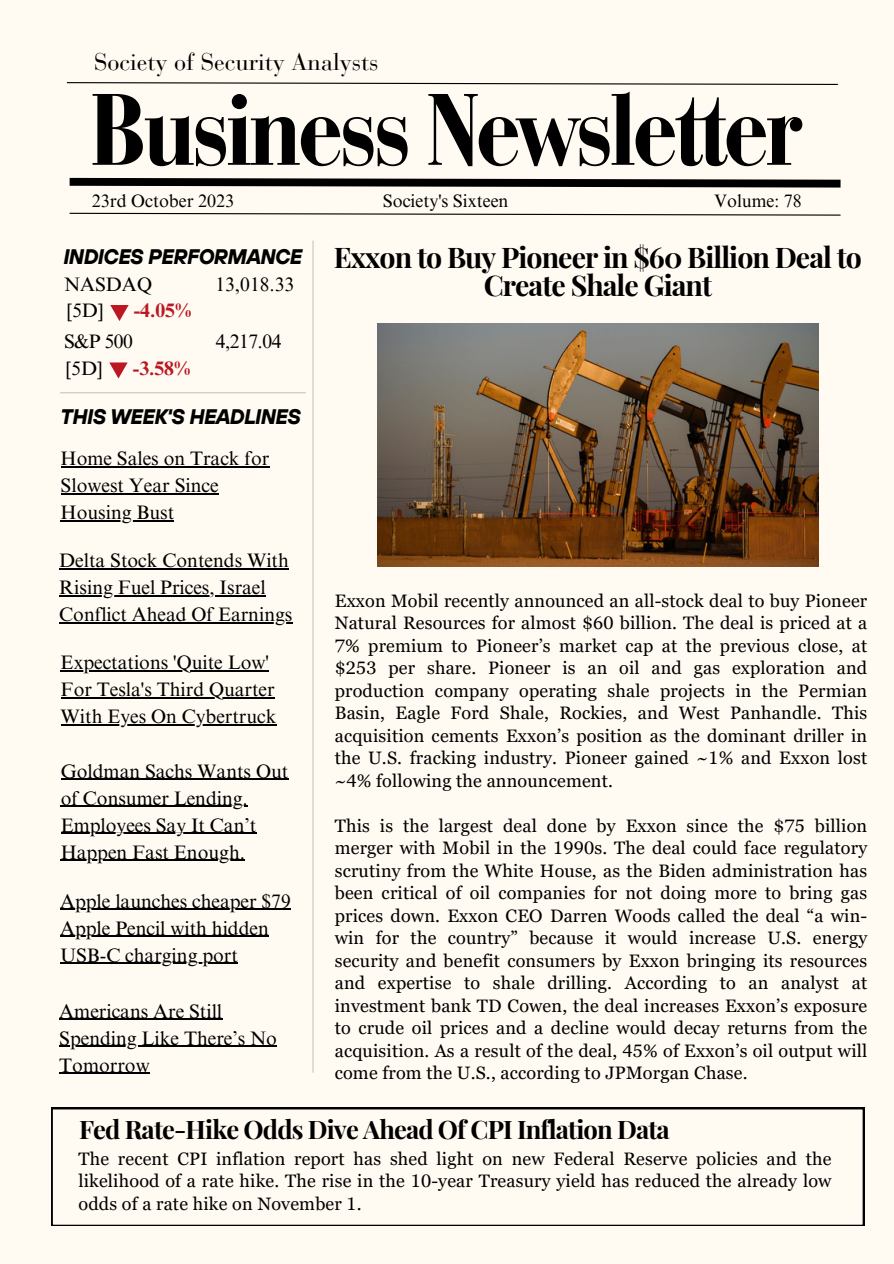
<style>
.page{position:relative;width:894px;height:1264px;background:#fff}
.page>*{position:absolute;margin:0;border:0;box-sizing:border-box;transform-origin:0 0}
.t1{font:700 condensed 100.5px "Bauer Bodoni Pro";letter-spacing:-.05em;color:#000}
.t2{font:700 28.5px/28.2px "Playfair Display";letter-spacing:-.035em;color:#000;text-align:center}
.t3{font:700 25.5px "Playfair Display";letter-spacing:-.035em;color:#000}
.t4{font:24px "Bauer Bodoni Pro";color:#000}
.t5{font:italic 700 21px "TT Hoves";letter-spacing:-.035em;color:#000}
.t6{font:19.5px/27px "Times NRMT Pro";color:#000}
.t7{font:700 19.5px "Times NRMT Pro";color:#bc1823}
.t8{font:18px/22.5px "Georgia Pro";letter-spacing:.01em;color:#000;text-align:justify}
.t9{font:18px "Times NRMT Pro";color:#000}
</style>
<div class="page">
<div style="left:0;top:0;width:893px;height:1263px;background:#fffbf2"></div>
<svg style="left:69px;top:177px;width:772px;height:11px"></svg>
<svg style="left:69px;top:212px;width:772px;height:4px"></svg>
<svg style="left:51px;top:1107px;width:812px;height:118px"></svg>
<svg style="left:66px;top:82px;width:772px;height:3px"></svg>
<hr style="left:312px;top:241px;width:1px;height:831px;background:#000">
<svg style="left:110px;top:305px;width:19px;height:16px"></svg>
<hr style="left:60px;top:392px;width:246px;height:1px;background:#000">
<img style="left:377px;top:324px;width:441px;height:243px">
<hr style="left:61px;top:466px;width:208px;height:1px;background:#000">
<hr style="left:61px;top:493px;width:157px;height:1px;background:#000">
<hr style="left:61px;top:520px;width:113px;height:1px;background:#000">
<hr style="left:59px;top:568px;width:230px;height:1px;background:#000">
<hr style="left:59px;top:595px;width:207px;height:1px;background:#000">
<hr style="left:59px;top:622px;width:233px;height:1px;background:#000">
<hr style="left:61px;top:670px;width:208px;height:1px;background:#000">
<hr style="left:61px;top:697px;width:213px;height:1px;background:#000">
<hr style="left:61px;top:724px;width:215px;height:1px;background:#000">
<hr style="left:61px;top:778px;width:227px;height:2px;background:#000">
<hr style="left:61px;top:805px;width:187px;height:2px;background:#000">
<hr style="left:61px;top:832px;width:195px;height:2px;background:#000">
<hr style="left:61px;top:859px;width:184px;height:2px;background:#000">
<hr style="left:60px;top:908px;width:231px;height:2px;background:#000">
<hr style="left:60px;top:935px;width:209px;height:2px;background:#000">
<hr style="left:60px;top:962px;width:178px;height:2px;background:#000">
<hr style="left:59px;top:1018px;width:163px;height:1px;background:#000">
<hr style="left:59px;top:1045px;width:218px;height:1px;background:#000">
<hr style="left:59px;top:1072px;width:91px;height:1px;background:#000">
<svg style="left:109px;top:362px;width:19px;height:16px"></svg>
<p class="t4" style="left:94px;top:52px;width:285px">Society of Security Analysts</p>
<p class="t1" style="left:89px;top:91px;width:713px">Business Newsletter</p>
<p class="t9" style="left:92px;top:194px;width:144px">23rd October 2023</p>
<p class="t9" style="left:382px;top:194px;width:127px">Society's Sixteen</p>
<p class="t9" style="left:714px;top:194px;width:89px">Volume: 78</p>
<p class="t2" style="left:334px;top:242px;width:529px">Exxon to Buy Pioneer in $60 Billion Deal to<br>Create Shale Giant</p>
<p class="t5" style="left:63px;top:243px;width:241px">INDICES PERFORMANCE</p>
<p class="t6" style="left:64px;top:273px;width:89px">NASDAQ</p>
<p class="t6" style="left:215px;top:273px;width:80px">13,018.33</p>
<p class="t6" style="left:64px;top:330px;width:70px">S&amp;P 500</p>
<p class="t6" style="left:216px;top:330px;width:67px">4,217.04</p>
<p class="t7" style="left:134px;top:303px;width:60px">-4.05%</p>
<p class="t6" style="left:67px;top:299px;width:38px">[5D]</p>
<p class="t6" style="left:66px;top:357px;width:38px">[5D]</p>
<p class="t7" style="left:133px;top:361px;width:60px">-3.58%</p>
<p class="t5" style="left:61px;top:403px;width:242px">THIS WEEK'S HEADLINES</p>
<p class="t6" style="left:61px;top:447px;width:210px">Home Sales on Track for<br>Slowest Year Since<br>Housing Bust</p>
<p class="t6" style="left:59px;top:549px;width:234px">Delta Stock Contends With<br>Rising Fuel Prices, Israel<br>Conflict Ahead Of Earnings</p>
<p class="t6" style="left:61px;top:651px;width:217px">Expectations 'Quite Low'<br>For Tesla's Third Quarter<br>With Eyes On Cybertruck</p>
<p class="t6" style="left:61px;top:760px;width:229px">Goldman Sachs Wants Out of Consumer Lending.<br>Employees Say It Can’t<br>Happen Fast Enough.</p>
<p class="t6" style="left:60px;top:890px;width:232px">Apple launches cheaper $79<br>Apple Pencil with hidden<br>USB-C charging port</p>
<p class="t6" style="left:59px;top:999px;width:219px">Americans Are Still<br>Spending Like There’s No<br>Tomorrow</p>
<p class="t8" style="left:334px;top:589px;width:534px">Exxon Mobil recently announced an all-stock deal to buy Pioneer Natural Resources for almost $60 billion. The deal is priced at a 7% premium to Pioneer’s market cap at the previous close, at $253 per share. Pioneer is an oil and gas exploration and production company operating shale projects in the Permian Basin, Eagle Ford Shale, Rockies, and West Panhandle. This acquisition cements Exxon’s position as the dominant driller in the U.S. fracking industry. Pioneer gained ~1% and Exxon lost ~4% following the announcement.</p>
<p class="t8" style="left:334px;top:814px;width:534px">This is the largest deal done by Exxon since the $75 billion merger with Mobil in the 1990s. The deal could face regulatory scrutiny from the White House, as the Biden administration has been critical of oil companies for not doing more to bring gas prices down. Exxon CEO Darren Woods called the deal “a win&shy;win for the country” because it would increase U.S. energy security and benefit consumers by Exxon bringing its resources and expertise to shale drilling. According to an analyst at investment bank TD Cowen, the deal increases Exxon’s exposure to crude oil prices and a decline would decay returns from the acquisition. As a result of the deal, 45% of Exxon’s oil output will come from the U.S., according to JPMorgan Chase.</p>
<p class="t3" style="left:79px;top:1111px;width:592px">Fed Rate-Hike Odds Dive Ahead Of CPI Inflation Data</p>
<p class="t8" style="left:78px;top:1146px;width:754px">The recent CPI inflation report has shed light on new Federal Reserve policies and the likelihood of a rate hike. The rise in the 10-year Treasury yield has reduced the already low odds of a rate hike on November 1.</p>
</div>
